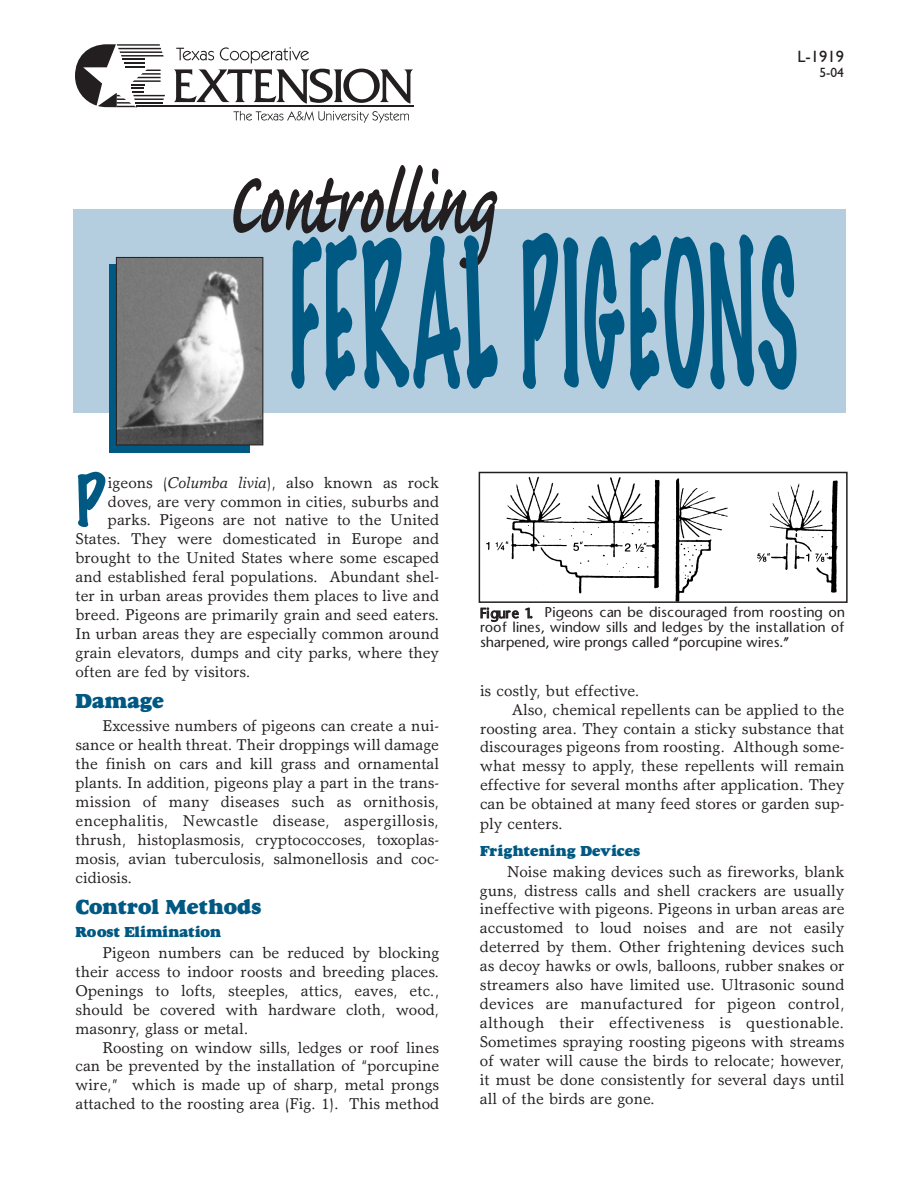
<style>
.page{position:relative;width:918px;height:1188px;background:#fff}
.page>*{position:absolute;margin:0;border:0;box-sizing:border-box;transform-origin:0 0}
.t1{font:100 181.5px "Marker Felt";letter-spacing:.025em;color:#005983;scale:.45 1}
.t2{font:700 112.5px "Caflisch Script";letter-spacing:-.01em;color:#231f20;scale:.67 1}
.t3{font:100 64.35px "Marker Felt";color:#005983}
.t4{font:21px "Goudy Heavyface DTC";color:#005983}
.t5{font:16.5px "Gill Sans";color:#231f20}
.t6{font:15.75px/18.9px "Garth Graphic";color:#231f20;text-align:justify}
.t7{font:15px "Goudy Heavyface DTC";color:#005983}
.t8{font:500 13.5px/15px "Stone Sans";color:#231f20;text-align:justify}
.t9{font:13.5px "Gill Sans";color:#231f20}
.s1{font-style:italic}
</style>
<div class="page">
<svg style="left:174px;top:47px;width:239px;height:57px"></svg>
<hr style="left:136px;top:106px;width:277px;height:1px;background:#231f20">
<hr style="left:133px;top:95px;width:32px;height:1px;background:#231f20">
<svg style="left:75px;top:44px;width:89px;height:63px"></svg>
<svg style="left:233px;top:111px;width:176px;height:12px"></svg>
<div style="left:74px;top:209px;width:772px;height:203px;background:#b4cee0"></div>
<img style="left:486px;top:476px;width:352px;height:124px">
<div style="left:479px;top:472px;width:369px;height:131px;border:2px solid #231f20"></div>
<div style="left:109px;top:264px;width:141px;height:188px;background:#005983"></div>
<img style="left:118px;top:259px;width:143px;height:184px">
<div style="left:116px;top:257px;width:147px;height:188px;border:1px solid #231f20"></div>
<p class="t5" style="left:798px;top:50px;width:48px">L-1919</p>
<p class="t9" style="left:819px;top:67px;width:26px">5-04</p>
<h2 class="t2" style="left:227px;top:127px;width:400px">Controlling</h2>
<h1 class="t1" style="left:287px;top:227px;width:1136px">FERAL PIGEONS</h1>
<h3 class="t3" style="left:76px;top:470px;width:30px">P</h3>
<p class="t6" style="left:108px;top:474px;width:333px">igeons (<span class="s1">Columba livia</span>), also known as rock</p>
<p class="t6" style="left:108px;top:493px;width:333px">doves, are very common in cities, suburbs and</p>
<p class="t6" style="left:108px;top:512px;width:333px">parks. Pigeons are not native to the United</p>
<p class="t6" style="left:76px;top:531px;width:365px">States. They were domesticated in Europe and</p>
<p class="t6" style="left:76px;top:550px;width:365px">brought to the United States where some escaped</p>
<p class="t6" style="left:76px;top:569px;width:365px">and established feral populations. Abundant shel-</p>
<p class="t6" style="left:76px;top:588px;width:365px">ter in urban areas provides them places to live and</p>
<p class="t6" style="left:76px;top:607px;width:365px">breed. Pigeons are primarily grain and seed eaters.</p>
<p class="t6" style="left:76px;top:626px;width:365px">In urban areas they are especially common around</p>
<p class="t6" style="left:76px;top:645px;width:365px">grain elevators, dumps and city parks, where they</p>
<p class="t6" style="left:76px;top:664px;width:176px">often are fed by visitors.</p>
<h3 class="t4" style="left:76px;top:689px;width:90px">Damage</h3>
<p class="t6" style="left:76px;top:718px;width:365px;text-indent:27px">Excessive numbers of pigeons can create a nui&shy;sance or health threat. Their droppings will damage the finish on cars and kill grass and ornamental plants. In addition, pigeons play a part in the trans&shy;mission of many diseases such as ornithosis, encephalitis, Newcastle disease, aspergillosis, thrush, histoplasmosis, cryptococcoses, toxoplas&shy;mosis, avian tuberculosis, salmonellosis and coc&shy;cidiosis.</p>
<h3 class="t4" style="left:76px;top:895px;width:187px">Control Methods</h3>
<p class="t7" style="left:76px;top:923px;width:147px">Roost Elimination</p>
<p class="t6" style="left:76px;top:945px;width:365px;text-indent:27px">Pigeon numbers can be reduced by blocking their access to indoor roosts and breeding places.<br>Openings to lofts, steeples, attics, eaves, etc., should be covered with hardware cloth, wood, masonry, glass or metal.</p>
<p class="t6" style="left:76px;top:1039px;width:365px;text-indent:27px">Roosting on window sills, ledges or roof lines can be prevented by the installation of “porcupine wire,” which is made up of sharp, metal prongs attached to the roosting area (Fig. 1). This method</p>
<p class="t8" style="left:480px;top:605px;width:366px">Figure 1. Pigeons can be discouraged from roosting on roof lines, window sills and ledges by the installation of sharpened, wire prongs called “porcupine wires.”</p>
<p class="t6" style="left:480px;top:682px;width:161px">is costly, but effective.</p>
<p class="t6" style="left:512px;top:701px;width:334px">Also, chemical repellents can be applied to the</p>
<p class="t6" style="left:480px;top:720px;width:366px">roosting area. They contain a sticky substance that</p>
<p class="t6" style="left:480px;top:739px;width:366px">discourages pigeons from roosting. Although some-</p>
<p class="t6" style="left:480px;top:758px;width:366px">what messy to apply, these repellents will remain</p>
<p class="t6" style="left:480px;top:777px;width:366px">effective for several months after application. They</p>
<p class="t6" style="left:480px;top:796px;width:366px">can be obtained at many feed stores or garden sup-</p>
<p class="t6" style="left:480px;top:815px;width:84px">ply centers.</p>
<p class="t7" style="left:480px;top:842px;width:162px">Frightening Devices</p>
<p class="t6" style="left:480px;top:863px;width:366px;text-indent:27px">Noise making devices such as fireworks, blank guns, distress calls and shell crackers are usually ineffective with pigeons. Pigeons in urban areas are accustomed to loud noises and are not easily deterred by them. Other frightening devices such as decoy hawks or owls, balloons, rubber snakes or streamers also have limited use. Ultrasonic sound devices are manufactured for pigeon control, although their effectiveness is questionable.<br>Sometimes spraying roosting pigeons with streams of water will cause the birds to relocate; however, it must be done consistently for several days until all of the birds are gone.</p>
</div>
